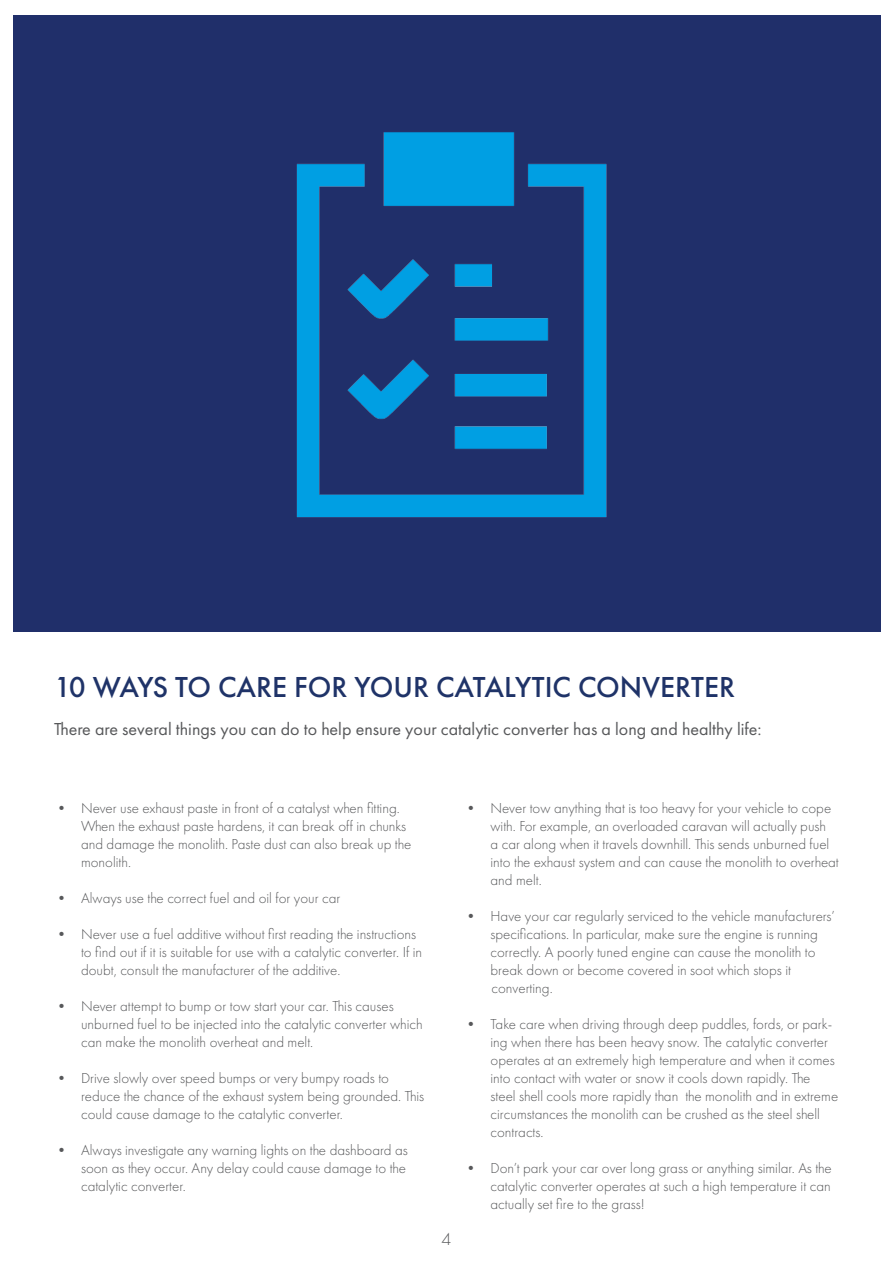
<style>
.page{position:relative;width:893px;height:1263px;background:#fff}
.page>*{position:absolute;margin:0;border:0;box-sizing:border-box;transform-origin:0 0}
.t1{font:500 30px "Futura PT";color:#1f3368}
.t2{font:18px "Futura PT";color:#57585a}
.t3{font:300 18px "Futura PT";color:#57585a}
.t4{font:300 15px/18px "Futura PT";color:#57585a}
</style>
<div class="page">
<div style="left:13px;top:15px;width:867px;height:616px;background:#202f6a"></div>
<img style="left:296px;top:132px;width:311px;height:386px">
<p class="t1" style="left:54px;top:669px;width:683px">10 WAYS TO CARE FOR YOUR CATALYTIC CONVERTER</p>
<p class="t2" style="left:54px;top:718px;width:709px">There are several things you can do to help ensure your catalytic converter has a long and healthy life:</p>
<p class="t4" style="left:81px;top:799px;width:332px;text-indent:-27px">• Never use exhaust paste in front of a catalyst when fitting.<br>When the exhaust paste hardens, it can break off in chunks and damage the monolith. Paste dust can also break up the monolith.</p>
<p class="t4" style="left:54px;top:889px;width:288px">• Always use the correct fuel and oil for your car</p>
<p class="t4" style="left:81px;top:925px;width:343px;text-indent:-27px">• Never use a fuel additive without first reading the instructions to find out if it is suitable for use with a catalytic converter. If in doubt, consult the manufacturer of the additive.</p>
<p class="t4" style="left:81px;top:997px;width:343px;text-indent:-27px">• Never attempt to bump or tow start your car. This causes unburned fuel to be injected into the catalytic converter which can make the monolith overheat and melt.</p>
<p class="t4" style="left:81px;top:1069px;width:345px;text-indent:-27px">• Drive slowly over speed bumps or very bumpy roads to reduce the chance of the exhaust system being grounded. This could cause damage to the catalytic converter.</p>
<p class="t4" style="left:81px;top:1141px;width:328px;text-indent:-27px">• Always investigate any warning lights on the dashboard as soon as they occur. Any delay could cause damage to the catalytic converter.</p>
<p class="t3" style="left:442px;top:1228px;width:11px">4</p>
<p class="t4" style="left:491px;top:799px;width:350px;text-indent:-27px">• Never tow anything that is too heavy for your vehicle to cope with. For example, an overloaded caravan will actually push<br>a car along when it travels downhill. This sends unburned fuel into the exhaust system and can cause the monolith to overheat and melt.</p>
<p class="t4" style="left:491px;top:907px;width:346px;text-indent:-27px">• Have your car regularly serviced to the vehicle manufacturers’ specifications. In particular, make sure the engine is running correctly. A poorly tuned engine can cause the monolith to break down or become covered in soot which stops it</p>
<p class="t4" style="left:491px;top:979px;width:63px">converting.</p>
<p class="t4" style="left:491px;top:1015px;width:349px;text-indent:-27px">• Take care when driving through deep puddles, fords, or park&shy;ing when there has been heavy snow. The catalytic converter operates at an extremely high temperature and when it comes into contact with water or snow it cools down rapidly. The steel shell cools more rapidly than the monolith and in extreme circumstances the monolith can be crushed as the steel shell contracts.</p>
<p class="t4" style="left:491px;top:1159px;width:343px;text-align:justify;text-indent:-27px">• Don’t park your car over long grass or anything similar. As the catalytic converter operates at such a high temperature it can actually set fire to the grass!</p>
</div>
